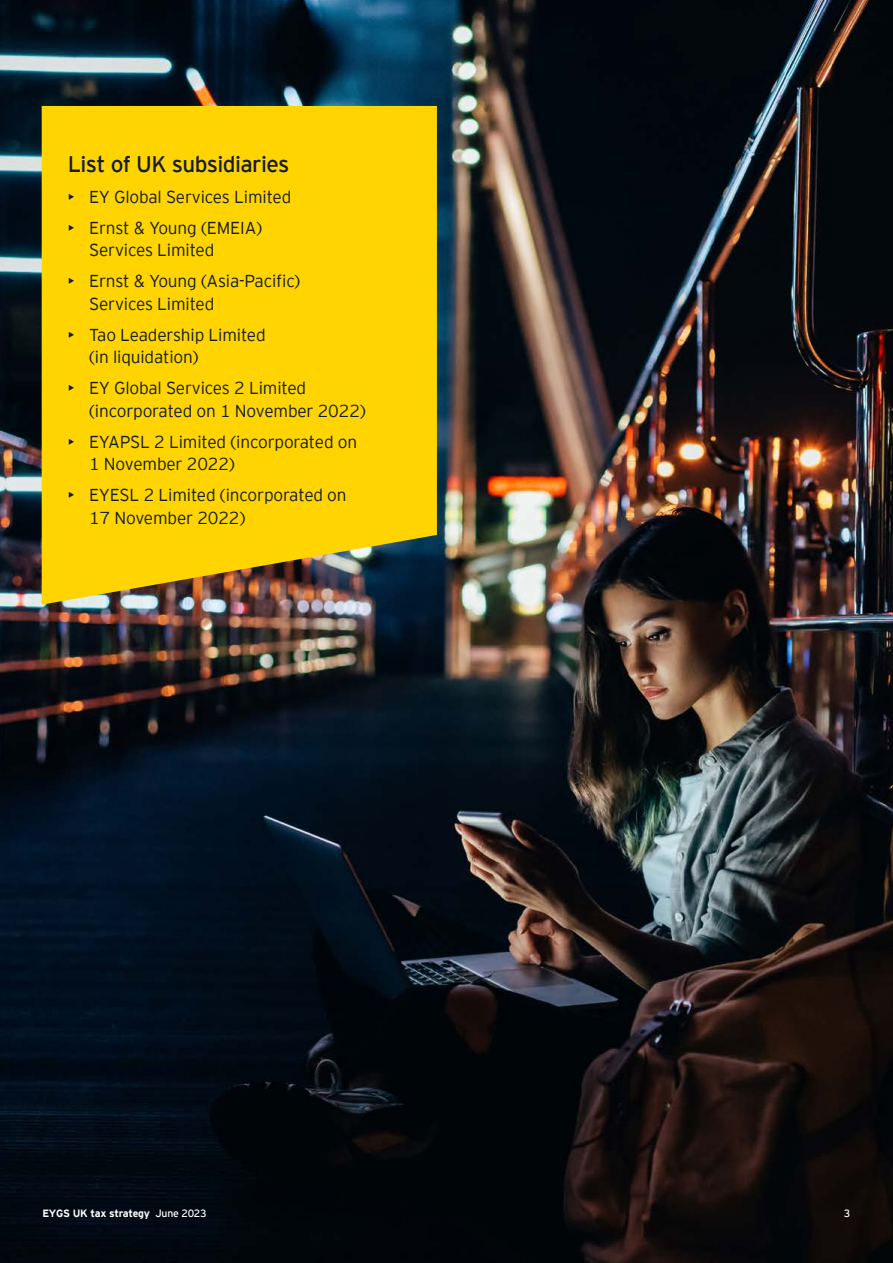
<style>
.page{position:relative;width:893px;height:1263px;background:#fff}
.page>*{position:absolute;margin:0;border:0;box-sizing:border-box;transform-origin:0 0}
.t1{font:22.5px "EY Interstate";letter-spacing:-.03em;color:#151c29}
.t2{font:300 17.25px/22.5px "EY Interstate";letter-spacing:-.01em;color:#151c29}
.t3{font:700 10.5px "EY Interstate";letter-spacing:-.02em;color:#fff}
.t4{font:10.5px "EY Interstate";color:#fff}
.s1{font-weight:400}
</style>
<div class="page">
<img style="left:0;top:0;width:893px;height:1263px">
<svg style="left:42px;top:106px;width:395px;height:499px;background:#f3ca06"></svg>
<h1 class="t1" style="left:68px;top:148px;width:223px">List of UK subsidiaries</h1>
<p class="t2" style="left:68px;top:185px;width:225px">• EY Global Services Limited</p>
<p class="t2" style="left:89px;top:216px;width:175px;text-indent:-21px">• Ernst &amp; Young (EMEIA)<br>Services Limited</p>
<p class="t2" style="left:89px;top:269px;width:213px;text-indent:-21px">• Ernst &amp; Young (Asia-Pacific)<br>Services Limited</p>
<p class="t2" style="left:89px;top:323px;width:178px;text-indent:-21px">• Tao Leadership Limited (in liquidation)</p>
<p class="t2" style="left:89px;top:376px;width:278px;text-indent:-21px">• EY Global Services 2 Limited (incorporated on 1 November 2022)</p>
<p class="t2" style="left:89px;top:429px;width:270px;text-indent:-21px">• EYAPSL 2 Limited (incorporated on<br>1 November 2022)</p>
<p class="t2" style="left:89px;top:483px;width:259px;text-indent:-21px">• EYESL 2 Limited (incorporated on<br>17 November 2022)</p>
<p class="t3" style="left:43px;top:1206px;width:166px">EYGS UK tax strategy <span class="s1">June 2023</span></p>
<p class="t4" style="left:844px;top:1206px;width:8px">3</p>
</div>
